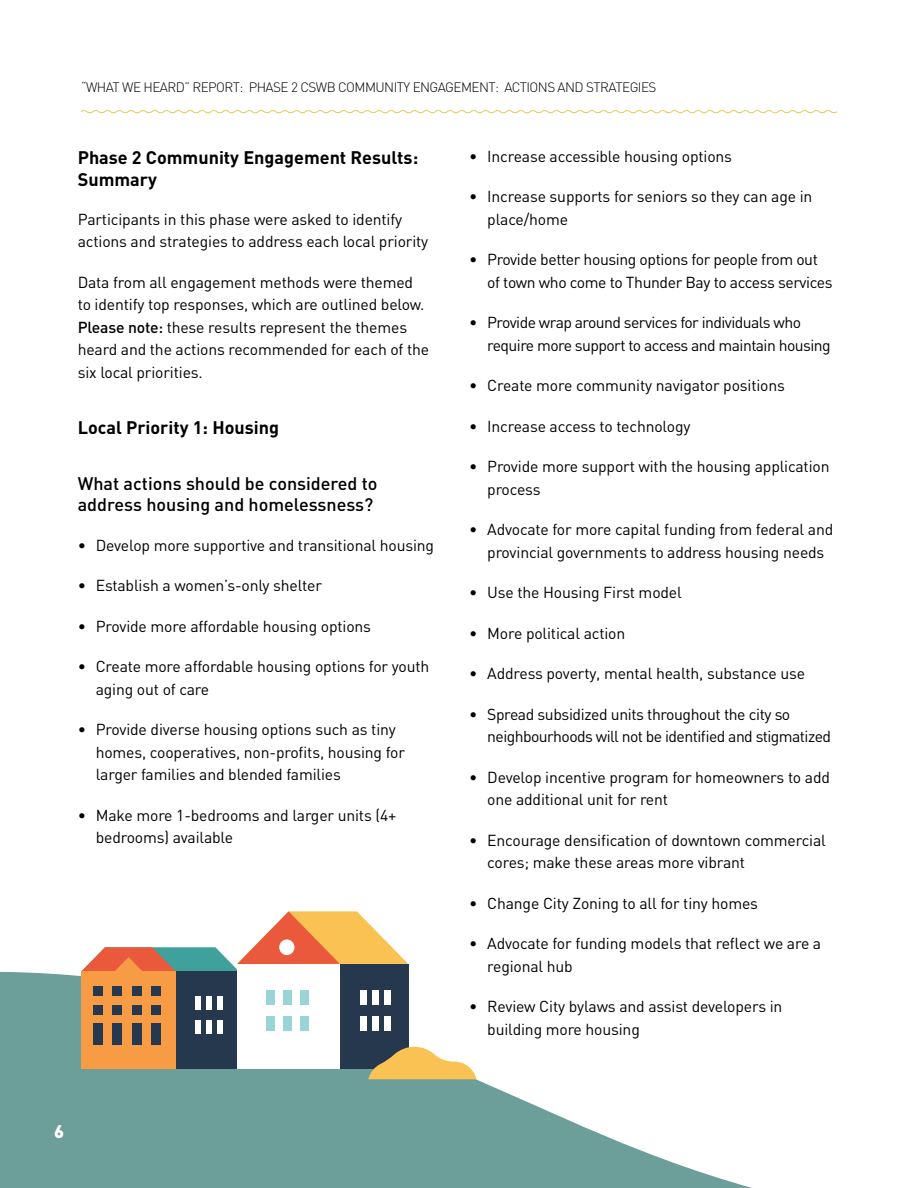
<style>
.page{position:relative;width:918px;height:1188px;background:#fff}
.page>*{position:absolute;margin:0;border:0;box-sizing:border-box;transform-origin:0 0}
.Normal__Web{font:700 18px/21.6px "DIN";color:#000}
.Normal__Web-2{font:500 18px/21.6px "DIN";color:#000}
.t1{font:900 18px "DIN";color:#fff}
.t2{font:15.75px/22.5px "DIN";letter-spacing:-.01em;color:#000}
.t3{font:15.75px/22.5px "DIN";letter-spacing:-.035em;color:#000}
.t4{font:300 13.5px "DIN";letter-spacing:-.04em;color:#000}
.s1{font-weight:500}
</style>
<div class="page">
<svg style="left:0;top:964px;width:752px;height:224px;fill:#6c9e9a"></svg>
<svg style="left:80px;top:110px;width:757px;height:4px"></svg>
<div style="left:81px;top:972px;width:158px;height:97px;background:#f79c45"></div>
<div style="left:176px;top:972px;width:63px;height:97px;background:#26384d"></div>
<div style="left:218px;top:997px;width:5px;height:13px;background:#fff"></div>
<div style="left:206px;top:997px;width:6px;height:13px;background:#fff"></div>
<div style="left:195px;top:997px;width:6px;height:13px;background:#fff"></div>
<div style="left:218px;top:1021px;width:5px;height:13px;background:#fff"></div>
<div style="left:206px;top:1021px;width:6px;height:13px;background:#fff"></div>
<div style="left:195px;top:1021px;width:6px;height:13px;background:#fff"></div>
<div style="left:93px;top:987px;width:10px;height:9px;background:#26384d"></div>
<div style="left:113px;top:987px;width:9px;height:9px;background:#26384d"></div>
<div style="left:132px;top:987px;width:9px;height:9px;background:#26384d"></div>
<div style="left:151px;top:987px;width:10px;height:9px;background:#26384d"></div>
<div style="left:93px;top:1005px;width:10px;height:10px;background:#26384d"></div>
<div style="left:113px;top:1005px;width:9px;height:10px;background:#26384d"></div>
<div style="left:132px;top:1005px;width:9px;height:10px;background:#26384d"></div>
<div style="left:151px;top:1005px;width:10px;height:10px;background:#26384d"></div>
<div style="left:93px;top:1023px;width:10px;height:22px;background:#26384d"></div>
<div style="left:113px;top:1023px;width:9px;height:22px;background:#26384d"></div>
<div style="left:132px;top:1023px;width:9px;height:22px;background:#26384d"></div>
<div style="left:151px;top:1023px;width:10px;height:22px;background:#26384d"></div>
<div style="left:237px;top:964px;width:171px;height:105px;background:#fff"></div>
<div style="left:340px;top:964px;width:68px;height:105px;background:#26384d"></div>
<svg style="left:81px;top:911px;width:327px;height:61px"></svg>
<div style="left:385px;top:991px;width:6px;height:14px;background:#fff"></div>
<div style="left:372px;top:991px;width:7px;height:14px;background:#fff"></div>
<div style="left:360px;top:991px;width:6px;height:14px;background:#fff"></div>
<div style="left:385px;top:1017px;width:6px;height:14px;background:#fff"></div>
<div style="left:372px;top:1017px;width:7px;height:14px;background:#fff"></div>
<div style="left:360px;top:1017px;width:6px;height:14px;background:#fff"></div>
<div style="left:300px;top:991px;width:8px;height:14px;background:#99d4d6"></div>
<div style="left:283px;top:991px;width:9px;height:14px;background:#99d4d6"></div>
<div style="left:267px;top:991px;width:8px;height:14px;background:#99d4d6"></div>
<div style="left:300px;top:1017px;width:8px;height:14px;background:#99d4d6"></div>
<div style="left:283px;top:1017px;width:9px;height:14px;background:#99d4d6"></div>
<div style="left:267px;top:1017px;width:8px;height:14px;background:#99d4d6"></div>
<div style="left:279px;top:939px;width:15px;height:16px;background:#fff;border-radius:50%"></div>
<svg style="left:368px;top:1047px;width:109px;height:32px"></svg>
<p class="t4" style="left:81px;top:79px;width:577px">“WHAT WE HEARD” REPORT: PHASE 2 CSWB COMMUNITY ENGAGEMENT: ACTIONS AND STRATEGIES</p>
<p class="Normal__Web" style="left:78px;top:146px;width:342px">Phase 2 Community Engagement Results:<br>Summary</p>
<p class="t2" style="left:78px;top:208px;width:352px">Participants in this phase were asked to identify actions and strategies to address each local priority</p>
<p class="t2" style="left:78px;top:271px;width:353px">Data from all engagement methods were themed to identify top responses, which are outlined below.<br><span class="s1">Please note:</span> these results represent the themes heard and the actions recommended for each of the six local priorities.</p>
<p class="Normal__Web" style="left:78px;top:416px;width:203px">Local Priority 1: Housing</p>
<p class="Normal__Web-2" style="left:78px;top:472px;width:301px">What actions should be considered to address housing and homelessness?</p>
<p class="t2" style="left:78px;top:534px;width:358px">• Develop more supportive and transitional housing</p>
<p class="t2" style="left:78px;top:574px;width:246px">• Establish a women’s-only shelter</p>
<p class="t2" style="left:78px;top:614px;width:295px">• Provide more affordable housing options</p>
<p class="t2" style="left:96px;top:655px;width:335px;text-indent:-18px">• Create more affordable housing options for youth aging out of care</p>
<p class="t2" style="left:96px;top:718px;width:311px;text-indent:-18px">• Provide diverse housing options such as tiny homes, cooperatives, non-profits, housing for larger families and blended families</p>
<p class="t2" style="left:96px;top:803px;width:302px;text-indent:-18px">• Make more 1-bedrooms and larger units (4+ bedrooms) available</p>
<p class="t2" style="left:469px;top:145px;width:264px">• Increase accessible housing options</p>
<p class="t2" style="left:487px;top:185px;width:327px;text-indent:-18px">• Increase supports for seniors so they can age in place/home</p>
<p class="t2" style="left:487px;top:248px;width:347px;text-indent:-18px">• Provide better housing options for people from out of town who come to Thunder Bay to access services</p>
<p class="t3" style="left:487px;top:311px;width:345px;text-indent:-18px">• Provide wrap around services for individuals who require more support to access and maintain housing</p>
<p class="t2" style="left:469px;top:374px;width:317px">• Create more community navigator positions</p>
<p class="t2" style="left:469px;top:415px;width:223px">• Increase access to technology</p>
<p class="t2" style="left:487px;top:455px;width:344px;text-indent:-18px">• Provide more support with the housing application process</p>
<p class="t2" style="left:469px;top:518px;width:366px;text-align:center">• Advocate for more capital funding from federal and provincial governments to address housing needs</p>
<p class="t2" style="left:469px;top:581px;width:214px">• Use the Housing First model</p>
<p class="t2" style="left:469px;top:621px;width:158px">• More political action</p>
<p class="t2" style="left:469px;top:662px;width:337px">• Address poverty, mental health, substance use</p>
<p class="t3" style="left:487px;top:702px;width:345px;text-indent:-18px">• Spread subsidized units throughout the city so neighbourhoods will not be identified and stigmatized</p>
<p class="t2" style="left:487px;top:765px;width:344px;text-indent:-18px">• Develop incentive program for homeowners to add one additional unit for rent</p>
<p class="t2" style="left:487px;top:828px;width:340px;text-indent:-18px">• Encourage densification of downtown commercial cores; make these areas more vibrant</p>
<p class="t2" style="left:469px;top:891px;width:290px">• Change City Zoning to all for tiny homes</p>
<p class="t2" style="left:487px;top:932px;width:336px;text-indent:-18px">• Advocate for funding models that reflect we are a regional hub</p>
<p class="t2" style="left:487px;top:995px;width:297px;text-indent:-18px">• Review City bylaws and assist developers in building more housing</p>
<p class="t1" style="left:54px;top:1119px;width:12px">6</p>
</div>
